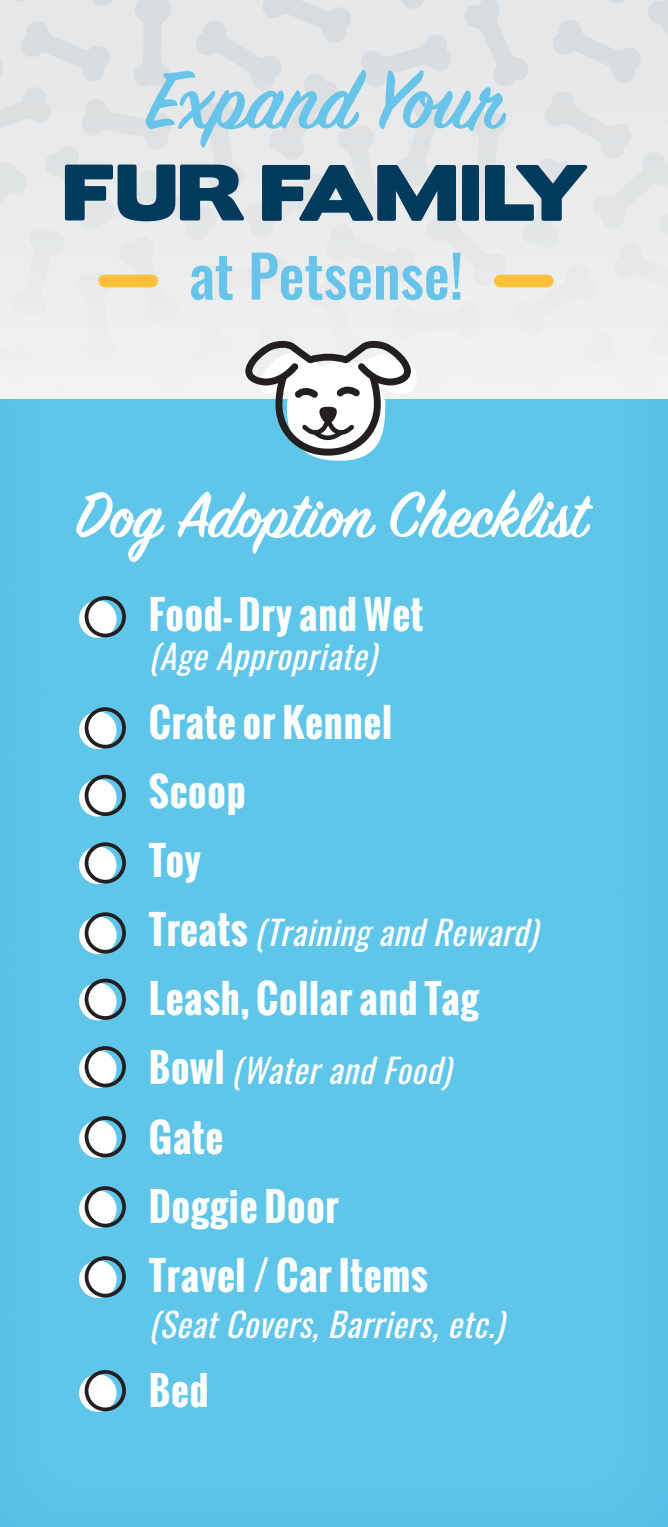
<style>
.page{position:relative;width:668px;height:1527px;background:#fff}
.page>*{position:absolute;margin:0;border:0;box-sizing:border-box;transform-origin:0 0}
.t1{font:600 71px "Sign Painter House Script";color:#fff}
.t2{font:700 38.75px "Oswald";letter-spacing:.02em;color:#fff}
.t3{font:italic 33.75px "Oswald";color:#fff}
.s1{font-weight:700;font-style:normal;font-size:38.75px}
</style>
<div class="page">
<div style="left:0;top:0;width:667px;height:1526px;background:#5fc5e9"></div>
<div style="left:79px;top:711px;width:37px;height:38px;background:#fff;border-radius:50%"></div>
<div style="left:85px;top:707px;width:41px;height:41px;border:4px solid #231f20;border-radius:50%"></div>
<div style="left:79px;top:779px;width:37px;height:37px;background:#fff;border-radius:50%"></div>
<div style="left:85px;top:774px;width:41px;height:42px;border:4px solid #231f20;border-radius:50%"></div>
<div style="left:79px;top:846px;width:37px;height:38px;background:#fff;border-radius:50%"></div>
<div style="left:85px;top:842px;width:41px;height:41px;border:4px solid #231f20;border-radius:50%"></div>
<div style="left:79px;top:916px;width:37px;height:38px;background:#fff;border-radius:50%"></div>
<div style="left:85px;top:912px;width:41px;height:41px;border:4px solid #231f20;border-radius:50%"></div>
<svg style="left:79px;top:982px;width:37px;height:38px"></svg>
<div style="left:85px;top:978px;width:41px;height:41px;border:4px solid #231f20;border-radius:50%"></div>
<div style="left:79px;top:1050px;width:37px;height:37px;background:#fff;border-radius:50%"></div>
<div style="left:85px;top:1046px;width:41px;height:41px;border:4px solid #231f20;border-radius:50%"></div>
<div style="left:79px;top:1120px;width:37px;height:37px;background:#fff;border-radius:50%"></div>
<div style="left:85px;top:1116px;width:41px;height:41px;border:4px solid #231f20;border-radius:50%"></div>
<div style="left:79px;top:1190px;width:37px;height:37px;background:#fff;border-radius:50%"></div>
<div style="left:85px;top:1186px;width:41px;height:41px;border:4px solid #231f20;border-radius:50%"></div>
<div style="left:79px;top:1260px;width:37px;height:37px;background:#fff;border-radius:50%"></div>
<div style="left:85px;top:1256px;width:41px;height:41px;border:4px solid #231f20;border-radius:50%"></div>
<div style="left:79px;top:1374px;width:37px;height:37px;background:#fff;border-radius:50%"></div>
<div style="left:85px;top:1369px;width:41px;height:42px;border:4px solid #231f20;border-radius:50%"></div>
<div style="left:79px;top:600px;width:37px;height:38px;background:#fff;border-radius:50%"></div>
<div style="left:85px;top:596px;width:41px;height:41px;border:4px solid #231f20;border-radius:50%"></div>
<svg style="left:0;top:0;width:668px;height:466px"></svg>
<p class="t1" style="left:76px;top:472px;width:512px">Dog Adoption Checklist</p>
<p class="t2" style="left:149px;top:586px;width:276px">Food- Dry and Wet</p>
<p class="t3" style="left:149px;top:626px;width:241px">(AgeAppropriate)</p>
<p class="t2" style="left:149px;top:694px;width:245px">Crate or Kennel</p>
<p class="t2" style="left:149px;top:763px;width:98px">Scoop</p>
<p class="t2" style="left:149px;top:832px;width:54px">Toy</p>
<p class="t3" style="left:149px;top:902px;width:402px"><span class="s1">T r e a t s</span> (TrainingandReward)</p>
<p class="t2" style="left:149px;top:970px;width:331px">Leash, Collar and Tag</p>
<p class="t3" style="left:149px;top:1040px;width:315px"><span class="s1">B o w l</span> (WaterandFood)</p>
<p class="t2" style="left:149px;top:1108px;width:76px">Gate</p>
<p class="t2" style="left:149px;top:1177px;width:192px">Doggie Door</p>
<p class="t2" style="left:149px;top:1246px;width:280px">Travel / Car Items</p>
<p class="t3" style="left:149px;top:1294px;width:368px">(SeatCovers,Barriers,etc.)</p>
<p class="t2" style="left:149px;top:1361px;width:61px">Bed</p>
</div>
